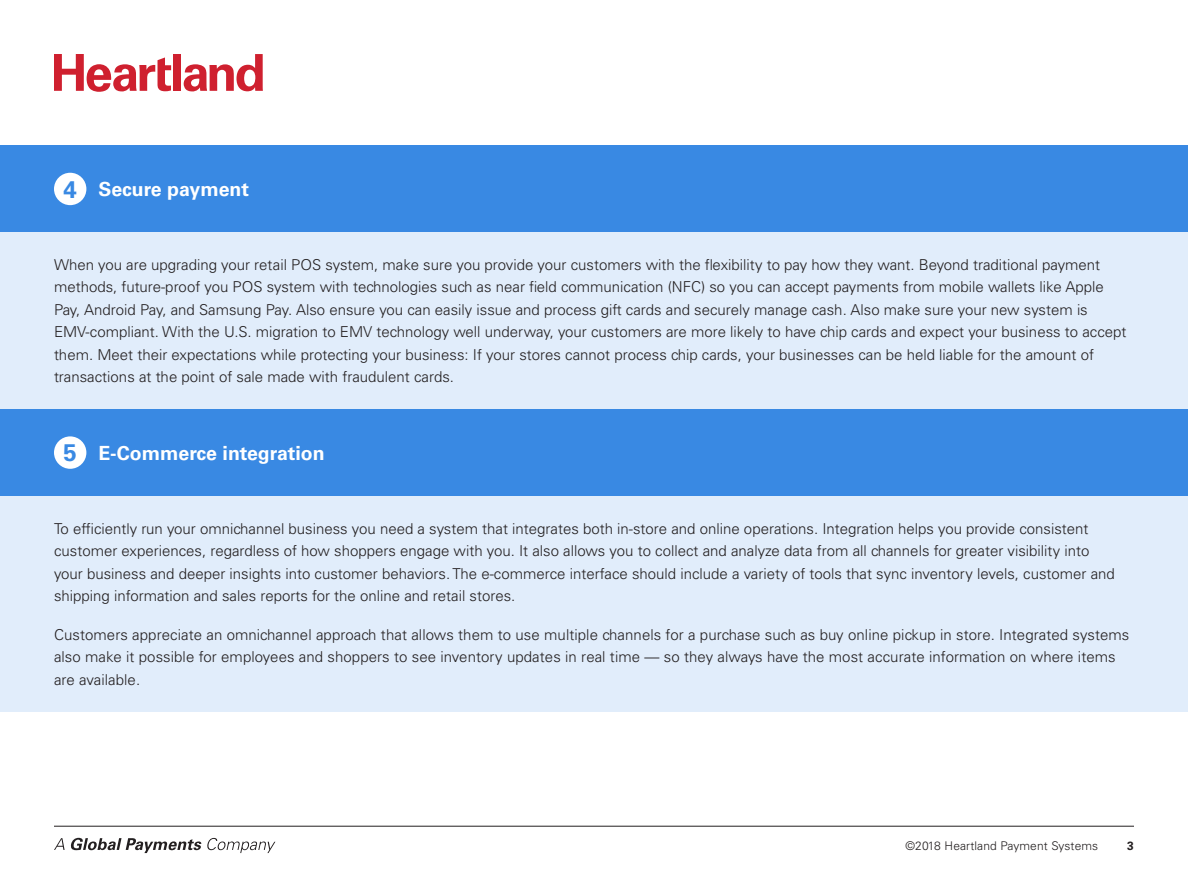
<style>
.page{position:relative;width:1188px;height:891px;background:#fff}
.page>*{position:absolute;margin:0;border:0;box-sizing:border-box;transform-origin:0 0}
.t1{font:700 24px "Univers LT Std";color:#3989e3}
.t2{font:700 19.5px "Univers LT Std";color:#fff}
.t3{font:300 15px/22.5px "Univers LT Std";color:#231f20}
.t4{font:300 12px "Univers LT Std";letter-spacing:.01em;color:#231f20}
.t5{font:700 12px "Univers LT Std";color:#231f20}
</style>
<div class="page">
<div style="left:0;top:496px;width:1188px;height:216px;background:#e1edfb"></div>
<svg style="left:54px;top:54px;width:117px;height:38px"></svg>
<div style="left:174px;top:54px;width:7px;height:37px;background:#cf202f"></div>
<svg style="left:184px;top:54px;width:79px;height:37px"></svg>
<hr style="left:54px;top:826px;width:1080px;height:1px;background:#231f20">
<svg style="left:54px;top:838px;width:11px;height:12px"></svg>
<svg style="left:71px;top:838px;width:204px;height:15px"></svg>
<div style="left:0;top:232px;width:1188px;height:177px;background:#e1edfb"></div>
<div style="left:0;top:146px;width:1188px;height:86px;background:#3989e3"></div>
<div style="left:0;top:409px;width:1188px;height:87px;background:#3989e3"></div>
<div style="left:54px;top:173px;width:32px;height:32px;background:#fff;border-radius:50%"></div>
<div style="left:54px;top:436px;width:32px;height:33px;background:#fff;border-radius:50%"></div>
<p class="t1" style="left:64px;top:175px;width:15px">4</p>
<p class="t2" style="left:98px;top:178px;width:152px">Secure payment</p>
<p class="t3" style="left:54px;top:253px;width:1074px">When you are upgrading your retail POS system, make sure you provide your customers with the flexibility to pay how they want. Beyond traditional payment methods, future-proof you POS system with technologies such as near field communication (NFC) so you can accept payments from mobile wallets like Apple Pay, Android Pay, and Samsung Pay. Also ensure you can easily issue and process gift cards and securely manage cash. Also make sure your new system is EMV-compliant. With the U.S. migration to EMV technology well underway, your customers are more likely to have chip cards and expect your business to accept them. Meet their expectations while protecting your business: If your stores cannot process chip cards, your businesses can be held liable for the amount of transactions at the point of sale made with fraudulent cards.</p>
<p class="t1" style="left:64px;top:439px;width:15px">5</p>
<p class="t2" style="left:98px;top:441px;width:228px">E-Commerce integration</p>
<p class="t3" style="left:54px;top:517px;width:1062px">To efficiently run your omnichannel business you need a system that integrates both in-store and online operations. Integration helps you provide consistent customer experiences, regardless of how shoppers engage with you. It also allows you to collect and analyze data from all channels for greater visibility into your business and deeper insights into customer behaviors. The e-commerce interface should include a variety of tools that sync inventory levels, customer and shipping information and sales reports for the online and retail stores.</p>
<p class="t3" style="left:54px;top:623px;width:1077px">Customers appreciate an omnichannel approach that allows them to use multiple channels for a purchase such as buy online pickup in store. Integrated systems also make it possible for employees and shoppers to see inventory updates in real time — so they always have the most accurate information on where items are available.</p>
<p class="t4" style="left:906px;top:838px;width:194px">©2018 Heartland Payment Systems</p>
<p class="t5" style="left:1127px;top:839px;width:8px">3</p>
</div>
